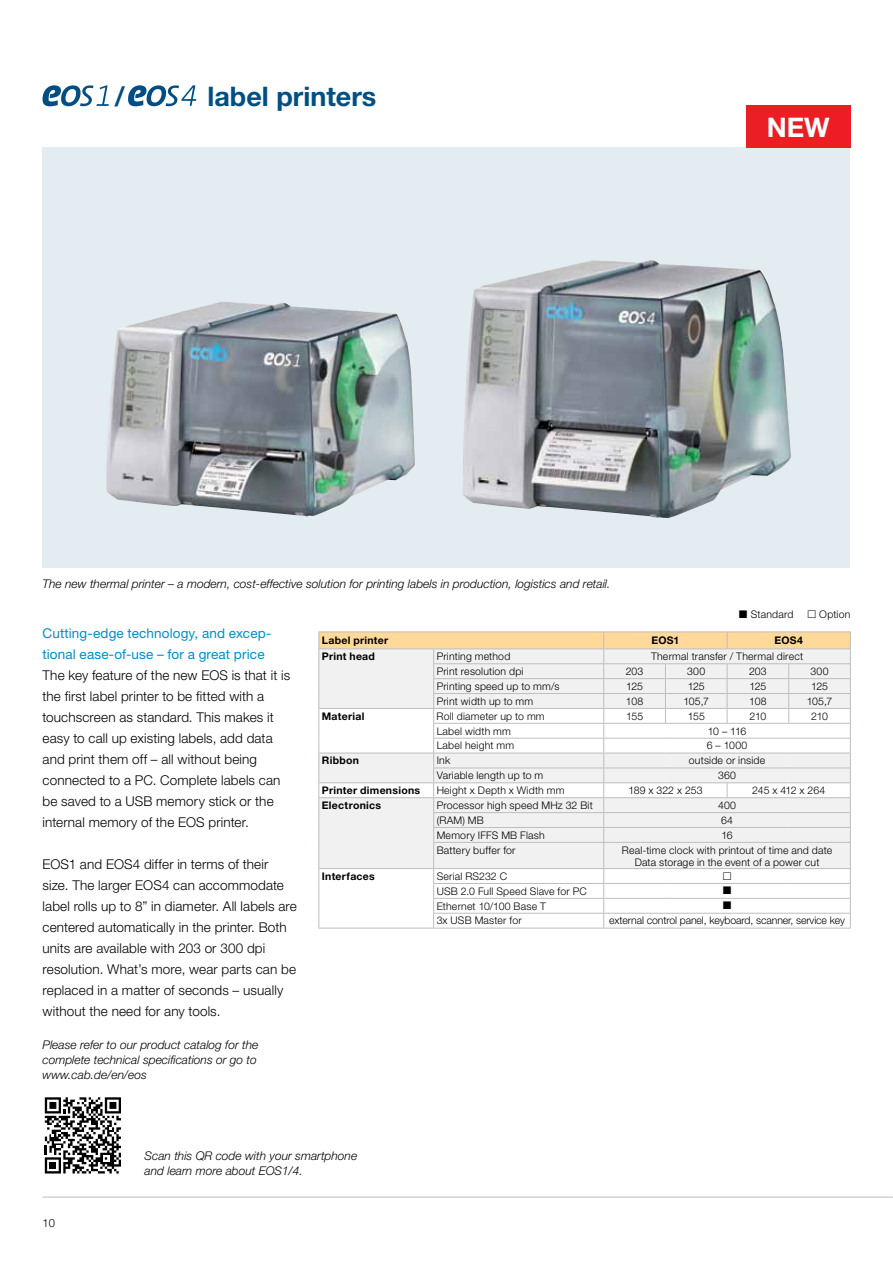
<style>
.page{position:relative;width:893px;height:1263px;background:#fff}
.page>*{position:absolute;margin:0;border:0;box-sizing:border-box;transform-origin:0 0}
.t1{font:700 27px "Helvetica Neue";color:#004f83}
.t2{font:700 27px "Helvetica Neue";color:#fff}
.t3{font:300 13.5px/21px "Helvetica Neue";letter-spacing:.01em;color:#000}
.t4{font:13.5px/21px "Helvetica Neue";letter-spacing:.01em;color:#008ecb}
.t5{font:italic 300 12px/15px "Helvetica Neue";color:#000}
.t6{font:300 11.25px "Helvetica Neue";color:#000}
.t7{font:300 10.5px/14.9px "Helvetica Neue";letter-spacing:.02em;color:#000;text-align:center}
.t8{font:700 10.5px "Helvetica Neue";letter-spacing:.025em;color:#000}
.t9{font:300 10.5px "Helvetica Neue";letter-spacing:-.01em;color:#000}
.t10{font:300 10.5px "Helvetica Neue";letter-spacing:-.02em;color:#000}
</style>
<div class="page">
<hr style="left:43px;top:1197px;width:850px;height:1px;background:#bcbec0">
<div style="left:43px;top:148px;width:807px;height:420px;background:#e2ecf1"></div>
<img style="left:106px;top:302px;width:309px;height:214px">
<img style="left:463px;top:260px;width:328px;height:258px">
<div style="left:746px;top:106px;width:104px;height:42px;background:#ed1d24"></div>
<svg style="left:44px;top:1097px;width:75px;height:77px"></svg>
<svg style="left:45px;top:1097px;width:76px;height:76px"></svg>
<hr style="left:434px;top:928px;width:170px;height:1px;background:#bcbec0">
<hr style="left:604px;top:928px;width:61px;height:1px;background:#bcbec0">
<hr style="left:665px;top:928px;width:62px;height:1px;background:#bcbec0">
<hr style="left:727px;top:928px;width:62px;height:1px;background:#bcbec0">
<hr style="left:789px;top:928px;width:62px;height:1px;background:#bcbec0">
<hr style="left:318px;top:631px;width:116px;height:1px;background:#bcbec0">
<hr style="left:434px;top:631px;width:170px;height:1px;background:#bcbec0">
<hr style="left:604px;top:631px;width:61px;height:1px;background:#bcbec0">
<hr style="left:665px;top:631px;width:62px;height:1px;background:#bcbec0">
<hr style="left:727px;top:631px;width:62px;height:1px;background:#bcbec0">
<hr style="left:789px;top:631px;width:62px;height:1px;background:#bcbec0">
<hr style="left:318px;top:928px;width:116px;height:1px;background:#bcbec0">
<svg style="left:43px;top:85px;width:66px;height:21px"></svg>
<svg style="left:128px;top:85px;width:68px;height:21px"></svg>
<svg style="left:318px;top:632px;width:533px;height:296px"></svg>
<h1 class="t1" style="left:115px;top:79px;width:12px">/</h1>
<h1 class="t1" style="left:207px;top:79px;width:170px">label printers</h1>
<h1 class="t2" style="left:767px;top:111px;width:64px">NEW</h1>
<p class="t5" style="left:43px;top:576px;width:569px">The new thermal printer – a modern, cost-effective solution for printing labels in production, logistics and retail.</p>
<p class="t7" style="left:751px;top:606px;width:44px">Standard</p>
<p class="t7" style="left:819px;top:606px;width:33px">Option</p>
<p class="t4" style="left:43px;top:622px;width:230px">Cutting-edge technology, and excep&shy;tional ease-of-use – for a great price</p>
<p class="t3" style="left:43px;top:664px;width:249px">The key feature of the new EOS is that it is the first label printer to be fitted with a touchscreen as standard. This makes it easy to call up existing labels, add data and print them off – all without being connected to a PC. Complete labels can be saved to a USB memory stick or the internal memory of the EOS printer.</p>
<p class="t3" style="left:43px;top:853px;width:256px">EOS1 and EOS4 differ in terms of their size. The larger EOS4 can accommodate label rolls up to 8” in diameter. All labels are centered automatically in the printer. Both units are available with 203 or 300 dpi resolution. What’s more, wear parts can be replaced in a matter of seconds – usually without the need for any tools.</p>
<p class="t5" style="left:43px;top:1037px;width:217px">Please refer to our product catalog for the complete technical specifications or go to www.cab.de/en/eos</p>
<p class="t8" style="left:322px;top:634px;width:68px">Label printer</p>
<p class="t8" style="left:651px;top:634px;width:30px">EOS1</p>
<p class="t8" style="left:774px;top:634px;width:30px">EOS4</p>
<p class="t8" style="left:322px;top:650px;width:55px">Print head</p>
<p class="t7" style="left:437px;top:649px;width:75px">Printing method</p>
<p class="t7" style="left:651px;top:649px;width:154px">Thermal transfer / Thermal direct</p>
<p class="t7" style="left:437px;top:664px;width:88px">Print resolution dpi</p>
<p class="t7" style="left:626px;top:664px;width:19px">203</p>
<p class="t7" style="left:687px;top:664px;width:20px">300</p>
<p class="t7" style="left:749px;top:664px;width:19px">203</p>
<p class="t7" style="left:810px;top:664px;width:20px">300</p>
<p class="t7" style="left:437px;top:678px;width:124px">Printing speed up to mm/s</p>
<p class="t7" style="left:626px;top:678px;width:18px">125</p>
<p class="t7" style="left:688px;top:678px;width:18px">125</p>
<p class="t7" style="left:749px;top:678px;width:18px">125</p>
<p class="t7" style="left:811px;top:678px;width:18px">125</p>
<p class="t7" style="left:437px;top:693px;width:98px">Print width up to mm</p>
<p class="t7" style="left:626px;top:693px;width:19px">108</p>
<p class="t7" style="left:683px;top:693px;width:27px">105,7</p>
<p class="t7" style="left:749px;top:693px;width:19px">108</p>
<p class="t7" style="left:807px;top:693px;width:27px">105,7</p>
<p class="t8" style="left:322px;top:709px;width:44px">Material</p>
<p class="t7" style="left:437px;top:708px;width:110px">Roll diameter up to mm</p>
<p class="t7" style="left:626px;top:708px;width:19px">155</p>
<p class="t7" style="left:688px;top:708px;width:19px">155</p>
<p class="t7" style="left:749px;top:708px;width:18px">210</p>
<p class="t7" style="left:811px;top:708px;width:18px">210</p>
<p class="t7" style="left:437px;top:723px;width:76px">Label width mm</p>
<p class="t7" style="left:708px;top:723px;width:40px">10 – 116</p>
<p class="t7" style="left:437px;top:738px;width:79px">Label height mm</p>
<p class="t7" style="left:707px;top:738px;width:42px">6 – 1000</p>
<p class="t8" style="left:322px;top:754px;width:39px">Ribbon</p>
<p class="t7" style="left:437px;top:753px;width:15px">Ink</p>
<p class="t7" style="left:689px;top:753px;width:78px">outside or inside</p>
<p class="t7" style="left:437px;top:768px;width:108px">Variable length up to m</p>
<p class="t7" style="left:718px;top:768px;width:19px">360</p>
<p class="t8" style="left:322px;top:784px;width:100px">Printer dimensions</p>
<p class="t7" style="left:437px;top:783px;width:129px">Height x Depth x Width mm</p>
<p class="t7" style="left:628px;top:783px;width:76px">189 x 322 x 253</p>
<p class="t10" style="left:752px;top:784px;width:75px">245 x 412 x 264</p>
<p class="t8" style="left:322px;top:799px;width:61px">Electronics</p>
<p class="t7" style="left:437px;top:797px;width:158px">Processor high speed MHz 32 Bit</p>
<p class="t7" style="left:718px;top:797px;width:20px">400</p>
<p class="t7" style="left:437px;top:812px;width:49px">(RAM) MB</p>
<p class="t7" style="left:721px;top:812px;width:13px">64</p>
<p class="t7" style="left:437px;top:827px;width:110px">Memory IFFS MB Flash</p>
<p class="t7" style="left:721px;top:827px;width:13px">16</p>
<p class="t7" style="left:437px;top:842px;width:80px">Battery buffer for</p>
<p class="t7" style="left:622px;top:843px;width:212px;line-height:12px">Real-time clock with printout of time and date<br>Data storage in the event of a power cut</p>
<p class="t8" style="left:322px;top:869px;width:55px">Interfaces</p>
<p class="t7" style="left:437px;top:868px;width:152px;text-align:left">Serial RS232 C<br>USB 2.0 Full Speed Slave for PC<br>Ethernet 10/100 Base T<br>3x USB Master for</p>
<p class="t9" style="left:609px;top:914px;width:237px">external control panel, keyboard, scanner, service key</p>
<p class="t6" style="left:43px;top:1216px;width:14px">10</p>
<p class="t5" style="left:145px;top:1148px;width:214px">Scan this QR code with your smartphone and learn more about EOS1/4.</p>
</div>
